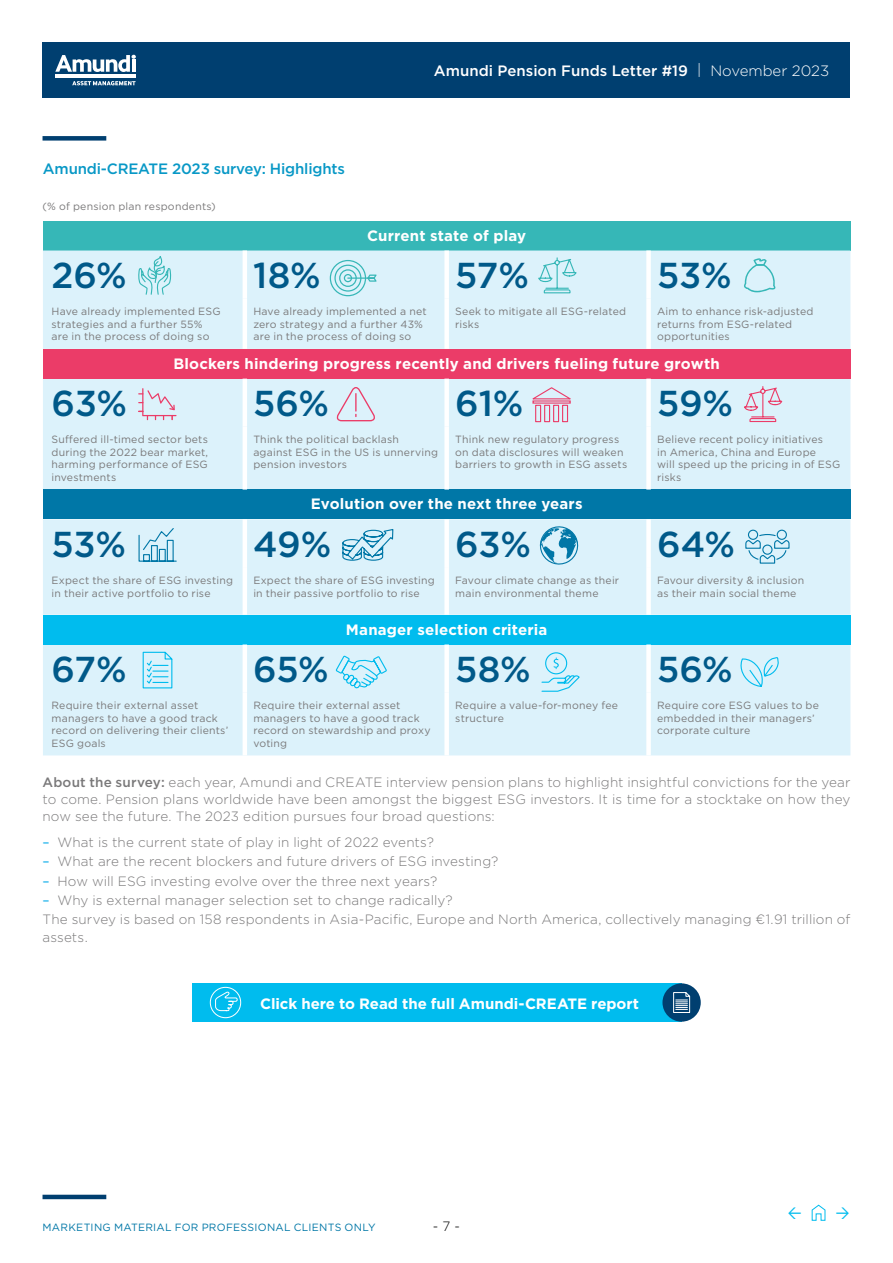
<style>
.page{position:relative;width:893px;height:1263px;background:#fff}
.page>*{position:absolute;margin:0;border:0;box-sizing:border-box;transform-origin:0 0}
.t1{font:500 36px "Gotham";letter-spacing:-.005em;color:#005989}
.t2{font:700 15px "Gotham";letter-spacing:.01em;color:#fff}
.t3{font:500 15px "Gotham";color:#fff}
.t4{font:500 15px "Gotham";letter-spacing:-.01em;color:#0898c6}
.t5{font:300 13.5px/17.2px "Gotham";letter-spacing:.01em;color:#7a797a;text-align:justify}
.t6{font:300 13.5px "Gotham";color:#000}
.t7{font:10.5px/12.6px "Gotham";letter-spacing:.02em;color:#7a797a}
.t8{font:10.5px "Gotham";letter-spacing:.025em;color:#0077a7}
.s1{font-weight:300}
.s2{font-weight:500}
.s3{font-weight:400;color:#00a9e8}
</style>
<div class="page">
<svg style="left:811px;top:1204px;width:15px;height:17px"></svg>
<div style="left:43px;top:43px;width:807px;height:55px;background:#003f70"></div>
<svg style="left:55px;top:55px;width:81px;height:17px"></svg>
<hr style="left:132px;top:60px;width:4px;height:12px;background:#fff">
<hr style="left:55px;top:75px;width:81px;height:3px;background:#fff">
<svg style="left:72px;top:81px;width:64px;height:5px"></svg>
<hr style="left:43px;top:1195px;width:63px;height:4px;background:#003f70">
<div style="left:43px;top:136px;width:63px;height:5px;background:#003f70"></div>
<div style="left:192px;top:983px;width:490px;height:39px;background:#00bcee"></div>
<div style="left:210px;top:987px;width:31px;height:31px;border:1px solid #fff;border-radius:50%"></div>
<svg style="left:215px;top:991px;width:23px;height:20px"></svg>
<div style="left:662px;top:983px;width:39px;height:39px;background:#003f70;border-radius:50%"></div>
<svg style="left:673px;top:992px;width:18px;height:21px"></svg>
<div style="left:43px;top:221px;width:807px;height:30px;background:#36b7b7"></div>
<div style="left:43px;top:250px;width:807px;height:505px;background:#dcf2fb"></div>
<div style="left:43px;top:349px;width:807px;height:30px;background:#eb3c68"></div>
<div style="left:43px;top:489px;width:807px;height:30px;background:#0077a7"></div>
<div style="left:43px;top:615px;width:807px;height:29px;background:#00bcee"></div>
<hr style="left:243px;top:251px;width:4px;height:47px;background:#fff">
<div style="left:444px;top:251px;width:5px;height:47px;background:#fff"></div>
<div style="left:646px;top:251px;width:5px;height:47px;background:#fff"></div>
<hr style="left:243px;top:298px;width:4px;height:51px;background:#fff">
<div style="left:444px;top:298px;width:5px;height:51px;background:#fff"></div>
<div style="left:646px;top:298px;width:5px;height:51px;background:#fff"></div>
<hr style="left:243px;top:379px;width:4px;height:47px;background:#fff">
<div style="left:444px;top:379px;width:5px;height:47px;background:#fff"></div>
<div style="left:646px;top:379px;width:5px;height:47px;background:#fff"></div>
<hr style="left:243px;top:426px;width:4px;height:63px;background:#fff">
<div style="left:444px;top:426px;width:5px;height:63px;background:#fff"></div>
<div style="left:646px;top:426px;width:5px;height:63px;background:#fff"></div>
<hr style="left:243px;top:519px;width:4px;height:48px;background:#fff">
<div style="left:444px;top:519px;width:5px;height:48px;background:#fff"></div>
<div style="left:646px;top:519px;width:5px;height:48px;background:#fff"></div>
<hr style="left:243px;top:567px;width:4px;height:48px;background:#fff">
<div style="left:444px;top:567px;width:5px;height:48px;background:#fff"></div>
<div style="left:646px;top:567px;width:5px;height:48px;background:#fff"></div>
<hr style="left:243px;top:644px;width:4px;height:48px;background:#fff">
<div style="left:444px;top:644px;width:5px;height:48px;background:#fff"></div>
<div style="left:646px;top:644px;width:5px;height:48px;background:#fff"></div>
<hr style="left:243px;top:692px;width:4px;height:63px;background:#fff">
<div style="left:444px;top:692px;width:5px;height:63px;background:#fff"></div>
<div style="left:646px;top:692px;width:5px;height:63px;background:#fff"></div>
<svg style="left:137px;top:256px;width:35px;height:39px"></svg>
<svg style="left:330px;top:260px;width:47px;height:36px;background:#b5e4eb"></svg>
<svg style="left:538px;top:257px;width:39px;height:37px"></svg>
<svg style="left:743px;top:385px;width:40px;height:38px;background:#decfdf"></svg>
<svg style="left:743px;top:258px;width:33px;height:37px"></svg>
<svg style="left:138px;top:388px;width:38px;height:32px"></svg>
<svg style="left:336px;top:387px;width:39px;height:34px"></svg>
<svg style="left:531px;top:386px;width:43px;height:37px;background:#dfc7d8"></svg>
<svg style="left:138px;top:527px;width:39px;height:35px"></svg>
<svg style="left:342px;top:528px;width:52px;height:33px;background:#a4d2e5"></svg>
<svg style="left:536px;top:523px;width:44px;height:45px;background:#9ccee2"></svg>
<svg style="left:745px;top:529px;width:45px;height:35px;background:#b2daeb"></svg>
<svg style="left:142px;top:651px;width:33px;height:38px"></svg>
<svg style="left:335px;top:655px;width:53px;height:33px;background:#b3e7f8"></svg>
<svg style="left:541px;top:652px;width:40px;height:40px;background:#bceaf8"></svg>
<svg style="left:738px;top:655px;width:42px;height:33px"></svg>
<h2 class="t3" style="left:434px;top:61px;width:397px">Amundi Pension Funds Letter #19 <span class="s1">| November 2023</span></h2>
<h2 class="t4" style="left:43px;top:158px;width:304px">Amundi-CREATE 2023 survey: Highlights</h2>
<p class="t7" style="left:43px;top:200px;width:175px">(% of pension plan respondents)</p>
<h2 class="t2" style="left:367px;top:225px;width:161px">Current state of play</h2>
<h1 class="t1" style="left:51px;top:252px;width:77px">26%</h1>
<h1 class="t1" style="left:253px;top:252px;width:69px">18%</h1>
<h1 class="t1" style="left:455px;top:252px;width:75px">57%</h1>
<h1 class="t1" style="left:657px;top:252px;width:76px">53%</h1>
<p class="t7" style="left:51px;top:305px;width:171px">Have already implemented ESG strategies and a further 55% are in the process of doing so</p>
<p class="t7" style="left:253px;top:305px;width:175px">Have already implemented a net zero strategy and a further 43% are in the process of doing so</p>
<p class="t7" style="left:455px;top:305px;width:172px">Seek to mitigate all ESG-related risks</p>
<p class="t7" style="left:657px;top:305px;width:158px">Aim to enhance risk-adjusted returns from ESG-related opportunities</p>
<h2 class="t2" style="left:173px;top:353px;width:548px">Blockers hindering progress recently and drivers fueling future growth</h2>
<h1 class="t1" style="left:51px;top:380px;width:77px">63%</h1>
<h1 class="t1" style="left:253px;top:380px;width:77px">56%</h1>
<h1 class="t1" style="left:455px;top:380px;width:70px">61%</h1>
<h1 class="t1" style="left:657px;top:380px;width:78px">59%</h1>
<p class="t7" style="left:51px;top:433px;width:158px;text-align:justify">Suffered ill-timed sector bets during the 2022 bear market, harming performance of ESG investments</p>
<p class="t7" style="left:253px;top:433px;width:186px">Think the political backlash against ESG in the US is unnerving pension investors</p>
<p class="t7" style="left:455px;top:433px;width:174px">Think new regulatory progress on data disclosures will weaken barriers to growth in ESG assets</p>
<p class="t7" style="left:657px;top:433px;width:185px">Believe recent policy initiatives<br>in America, China and Europe<br>will speed up the pricing in of ESG risks</p>
<h2 class="t2" style="left:311px;top:494px;width:273px">Evolution over the next three years</h2>
<h1 class="t1" style="left:51px;top:520px;width:76px">53%</h1>
<h1 class="t1" style="left:253px;top:520px;width:79px">49%</h1>
<h1 class="t1" style="left:455px;top:520px;width:77px">63%</h1>
<h1 class="t1" style="left:657px;top:520px;width:79px">64%</h1>
<p class="t7" style="left:51px;top:574px;width:183px">Expect the share of ESG investing in their active portfolio to rise</p>
<p class="t7" style="left:253px;top:574px;width:183px">Expect the share of ESG investing in their passive portfolio to rise</p>
<p class="t7" style="left:455px;top:574px;width:165px">Favour climate change as their main environmental theme</p>
<p class="t7" style="left:657px;top:574px;width:149px">Favour diversity &amp; inclusion as their main social theme</p>
<h2 class="t2" style="left:346px;top:619px;width:203px">Manager selection criteria</h2>
<h1 class="t1" style="left:51px;top:645px;width:77px">67%</h1>
<h1 class="t1" style="left:253px;top:645px;width:77px">65%</h1>
<h1 class="t1" style="left:455px;top:645px;width:77px">58%</h1>
<h1 class="t1" style="left:657px;top:645px;width:77px">56%</h1>
<p class="t7" style="left:51px;top:699px;width:178px">Require their external asset managers to have a good track record on delivering their clients’<br>ESG goals</p>
<p class="t7" style="left:253px;top:699px;width:179px">Require their external asset managers to have a good track record on stewardship and proxy voting</p>
<p class="t7" style="left:455px;top:699px;width:164px">Require a value-for-money fee structure</p>
<p class="t7" style="left:657px;top:699px;width:163px">Require core ESG values to be embedded in their managers’ corporate culture</p>
<p class="t5" style="left:43px;top:773px;width:809px"><span class="s2">About the survey:</span> each year, Amundi and CREATE interview pension plans to highlight insightful convictions for the year to come. Pension plans worldwide have been amongst the biggest ESG investors. It is time for a stocktake on how they now see the future. The 2023 edition pursues four broad questions:</p>
<p class="t5" style="left:43px;top:833px;width:393px"><span class="s3">–</span> What is the current state of play in light of 2022 events?</p>
<p class="t5" style="left:43px;top:852px;width:457px"><span class="s3">–</span> What are the recent blockers and future drivers of ESG investing?</p>
<p class="t5" style="left:43px;top:872px;width:396px"><span class="s3">–</span> How will ESG investing evolve over the three next years?</p>
<p class="t5" style="left:43px;top:890px;width:809px;line-height:19.4px"><span class="s3">–</span> Why is external manager selection set to change radically?<br>The survey is based on 158 respondents in Asia-Pacific, Europe and North America, collectively managing €1.91 trillion of</p>
<p class="t5" style="left:43px;top:928px;width:47px">assets.</p>
<h2 class="t2" style="left:260px;top:993px;width:380px">Click here to Read the full Amundi-CREATE report</h2>
<p class="t8" style="left:43px;top:1220px;width:335px">MARKETING MATERIAL FOR PROFESSIONAL CLIENTS ONLY</p>
<p class="t6" style="left:433px;top:1218px;width:29px">- 7 -</p>
</div>
